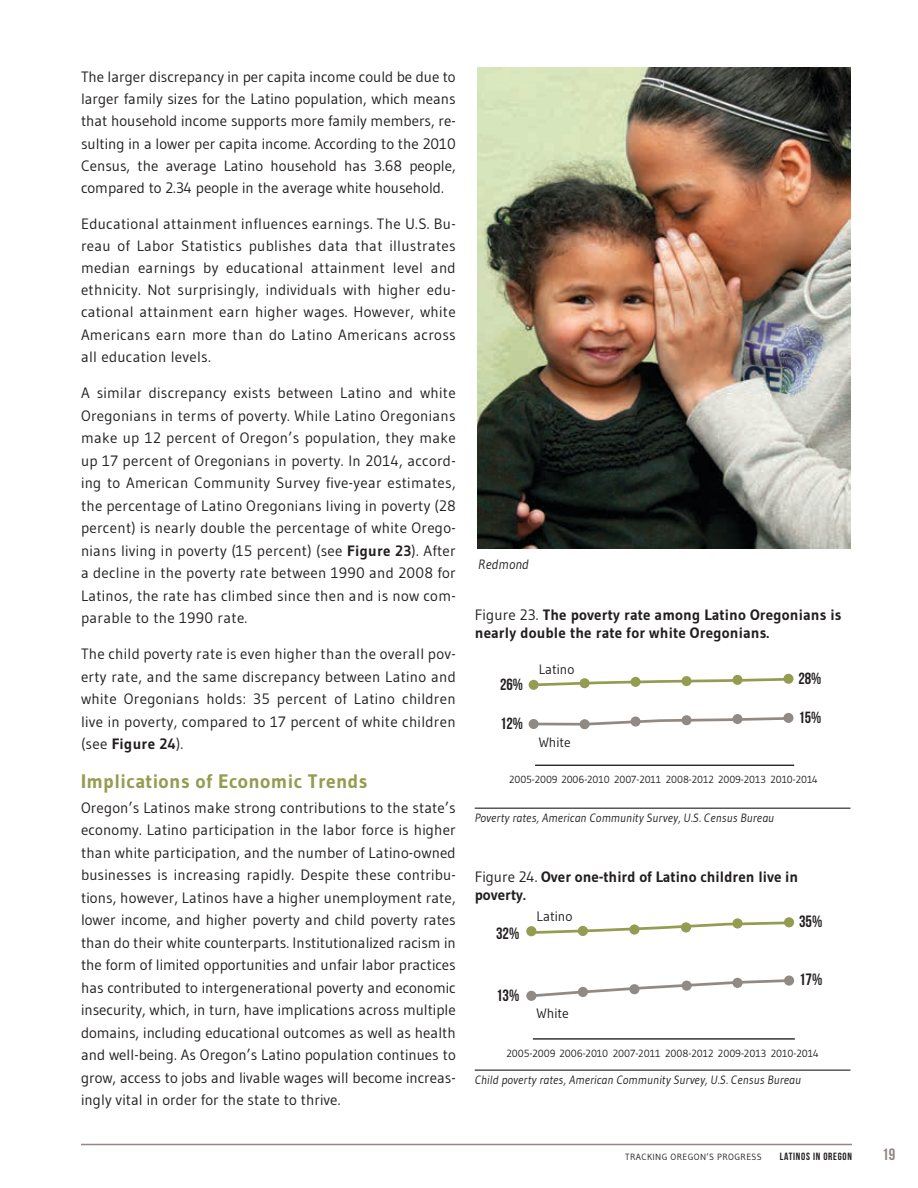
<style>
.page{position:relative;width:918px;height:1188px;background:#fff}
.page>*{position:absolute;margin:0;border:0;box-sizing:border-box;transform-origin:0 0}
.t1{font:700 19.5px "Gudea";letter-spacing:.02em;color:#949c51}
.t2{font:16.5px "Bebas Neue";color:#918784}
.t3{font:16.35px "Bebas Neue";color:#231f20}
.t4{font:16.2px "Bebas Neue";color:#231f20}
.t5{font:15px/22.5px "Gudea";letter-spacing:.02em;color:#231f20;text-align:justify}
.t6{font:700 15px/18px "Gudea";letter-spacing:.01em;color:#231f20}
.t7{font:13.65px "Gudea";color:#231f20}
.t8{font:13.5px "Gudea";color:#231f20}
.t9{font:italic 13.5px "Gudea";letter-spacing:.01em;color:#231f20}
.t10{font:italic 12px "Gudea";letter-spacing:.01em;color:#231f20}
.t11{font:10.5px "Bebas Neue";letter-spacing:.07em;color:#231f20}
.t12{font:10.35px "Gudea";letter-spacing:-.005em;color:#231f20}
.t13{font:10.2px "Gudea";letter-spacing:-.005em;color:#231f20}
.t14{font:9px "Gudea";letter-spacing:.04em;color:#231f20}
.s1{font-weight:700}
.s2{font-weight:400}
</style>
<div class="page">
<hr style="left:81px;top:1144px;width:771px;height:1px;background:#918784">
<hr style="left:475px;top:808px;width:375px;height:1px;background:#231f20">
<svg style="left:529px;top:680px;width:10px;height:10px"></svg>
<div style="left:732px;top:675px;width:11px;height:10px;background:#949c51;border-radius:50%"></div>
<div style="left:783px;top:674px;width:10px;height:10px;background:#949c51;border-radius:50%"></div>
<svg style="left:531px;top:677px;width:258px;height:11px"></svg>
<svg style="left:529px;top:719px;width:10px;height:10px"></svg>
<div style="left:580px;top:719px;width:10px;height:10px;background:#918984;border-radius:50%"></div>
<svg style="left:732px;top:714px;width:11px;height:10px"></svg>
<div style="left:783px;top:713px;width:10px;height:10px;background:#918984;border-radius:50%"></div>
<svg style="left:531px;top:716px;width:257px;height:11px"></svg>
<hr style="left:535px;top:765px;width:259px;height:1px;background:#231f20">
<hr style="left:475px;top:1070px;width:375px;height:1px;background:#231f20">
<svg style="left:526px;top:926px;width:10px;height:10px"></svg>
<svg style="left:732px;top:918px;width:11px;height:11px"></svg>
<div style="left:784px;top:917px;width:10px;height:10px;background:#949c51;border-radius:50%"></div>
<svg style="left:529px;top:920px;width:261px;height:15px"></svg>
<svg style="left:526px;top:991px;width:10px;height:10px"></svg>
<div style="left:784px;top:976px;width:10px;height:10px;background:#918984;border-radius:50%"></div>
<svg style="left:529px;top:978px;width:262px;height:21px"></svg>
<hr style="left:533px;top:1038px;width:262px;height:2px;background:#231f20">
<img style="left:478px;top:68px;width:372px;height:481px">
<p class="t5" style="left:81px;top:65px;width:376px">The larger discrepancy in per capita income could be due to larger family sizes for the Latino population, which means that household income supports more family members, re&shy;sulting in a lower per capita income. According to the 2010<br>Census, the average Latino household has 3.68 people, compared to 2.34 people in the average white household.</p>
<p class="t5" style="left:81px;top:212px;width:376px">Educational attainment influences earnings. The U.S. Bu&shy;reau of Labor Statistics publishes data that illustrates median earnings by educational attainment level and ethnicity. Not surprisingly, individuals with higher edu&shy;cational attainment earn higher wages. However, white Americans earn more than do Latino Americans across all education levels.</p>
<p class="t5" style="left:81px;top:381px;width:376px">A similar discrepancy exists between Latino and white Oregonians in terms of poverty. While Latino Oregonians make up 12 percent of Oregon’s population, they make up 17 percent of Oregonians in poverty. In 2014, accord&shy;ing to American Community Survey five-year estimates, the percentage of Latino Oregonians living in poverty (28 percent) is nearly double the percentage of white Orego&shy;nians living in poverty (15 percent) (see <span class="s1">Figure 23</span>). After a decline in the poverty rate between 1990 and 2008 for Latinos, the rate has climbed since then and is now com&shy;parable to the 1990 rate.</p>
<p class="t5" style="left:81px;top:642px;width:376px">The child poverty rate is even higher than the overall pov&shy;erty rate, and the same discrepancy between Latino and white Oregonians holds: 35 percent of Latino children live in poverty, compared to 17 percent of white children (see <span class="s1">Figure 24</span>).</p>
<h1 class="t1" style="left:81px;top:769px;width:288px">Implications of Economic Trends</h1>
<p class="t5" style="left:81px;top:796px;width:376px">Oregon’s Latinos make strong contributions to the state’s economy. Latino participation in the labor force is higher than white participation, and the number of Latino-owned businesses is increasing rapidly. Despite these contribu&shy;tions, however, Latinos have a higher unemployment rate, lower income, and higher poverty and child poverty rates than do their white counterparts. Institutionalized racism in the form of limited opportunities and unfair labor practices has contributed to intergenerational poverty and economic insecurity, which, in turn, have implications across multiple domains, including educational outcomes as well as health and well-being. As Oregon’s Latino population continues to grow, access to jobs and livable wages will become increas&shy;ingly vital in order for the state to thrive.</p>
<p class="t9" style="left:478px;top:555px;width:52px">Redmond</p>
<p class="t6" style="left:475px;top:605px;width:368px"><span class="s2">Figure 23.</span> The poverty rate among Latino Oregonians is nearly double the rate for white Oregonians.</p>
<p class="t4" style="left:500px;top:675px;width:24px">26%</p>
<p class="t4" style="left:500px;top:715px;width:24px">12%</p>
<p class="t8" style="left:539px;top:661px;width:37px">Latino</p>
<p class="t8" style="left:539px;top:734px;width:33px">White</p>
<p class="t4" style="left:798px;top:669px;width:24px">28%</p>
<p class="t4" style="left:798px;top:708px;width:24px">15%</p>
<p class="t13" style="left:509px;top:773px;width:310px">2005-2009 2006-2010 2007-2011 2008-2012 2009-2013 2010-2014</p>
<p class="t10" style="left:475px;top:811px;width:301px">Poverty rates, American Community Survey, U.S. Census Bureau</p>
<p class="t6" style="left:475px;top:867px;width:325px"><span class="s2">Figure 24.</span> Over one-third of Latino children live in poverty.</p>
<p class="t3" style="left:496px;top:925px;width:25px">32%</p>
<p class="t7" style="left:537px;top:907px;width:37px">Latino</p>
<p class="t3" style="left:496px;top:987px;width:25px">13%</p>
<p class="t7" style="left:537px;top:1005px;width:34px">White</p>
<p class="t3" style="left:799px;top:912px;width:25px">35%</p>
<p class="t3" style="left:799px;top:970px;width:25px">17%</p>
<p class="t12" style="left:507px;top:1047px;width:314px">2005-2009 2006-2010 2007-2011 2008-2012 2009-2013 2010-2014</p>
<p class="t10" style="left:475px;top:1073px;width:328px">Child poverty rates, American Community Survey, U.S. Census Bureau</p>
<p class="t14" style="left:625px;top:1151px;width:138px">TRACKING OREGON’S PROGRESS</p>
<p class="t11" style="left:780px;top:1150px;width:74px">LATINOS IN OREGON</p>
<p class="t2" style="left:882px;top:1145px;width:15px">19</p>
</div>
